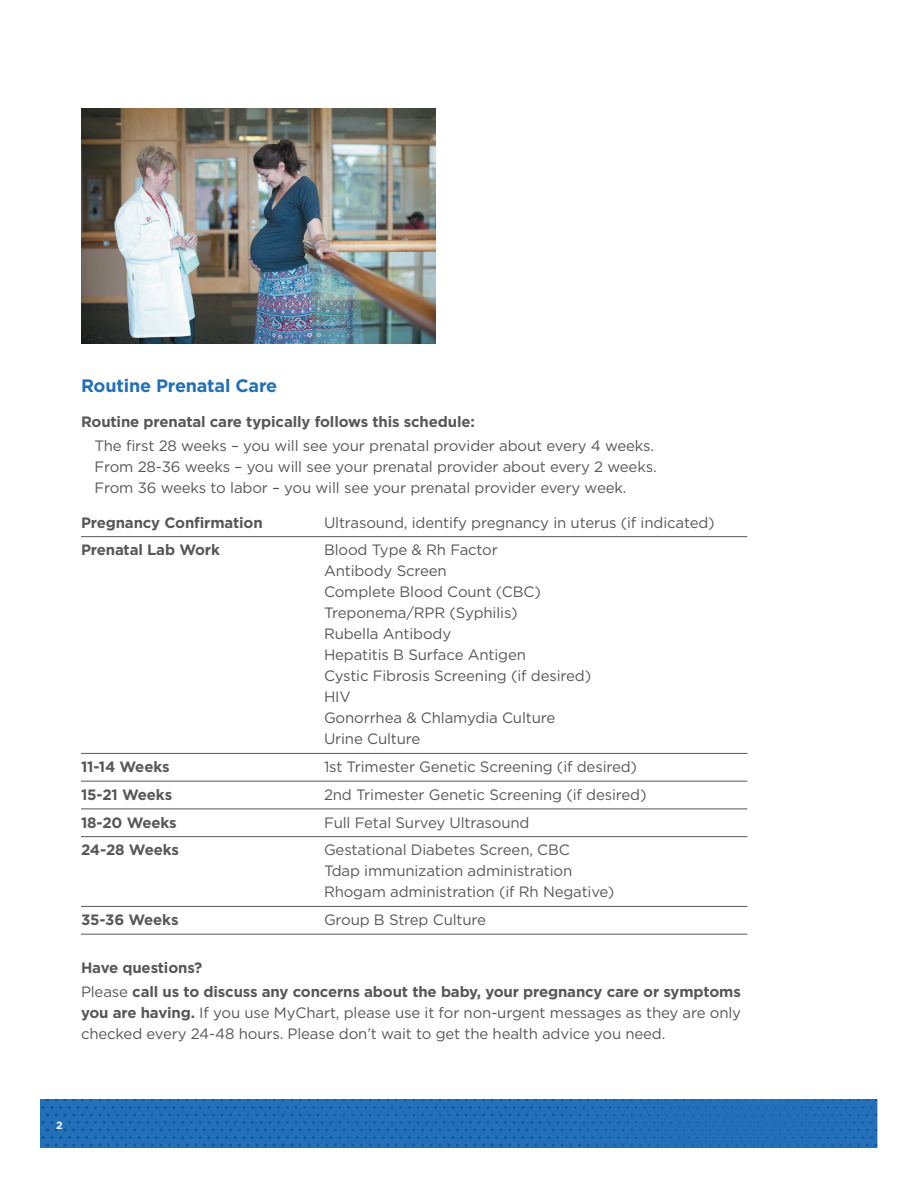
<style>
.page{position:relative;width:918px;height:1188px;background:#fff}
.page>*{position:absolute;margin:0;border:0;box-sizing:border-box;transform-origin:0 0}
.t1{font:700 18px "Gotham";letter-spacing:-.01em;color:#2370b9}
.t2{font:15px/21px "Gotham";letter-spacing:-.01em;color:#57585a}
.t3{font:700 15px/24.3px "Gotham";letter-spacing:-.01em;color:#57585a}
.t4{font:700 10.5px "Gotham";color:#fff}
.s1{font-weight:400}
.s2{font-weight:700}
</style>
<div class="page">
<svg style="left:40px;top:1099px;width:838px;height:49px;background:#216db7"></svg>
<hr style="left:81px;top:536px;width:666px;height:1px;background:#57585a">
<hr style="left:81px;top:753px;width:666px;height:1px;background:#57585a">
<hr style="left:81px;top:781px;width:666px;height:1px;background:#57585a">
<hr style="left:81px;top:809px;width:666px;height:1px;background:#57585a">
<hr style="left:81px;top:836px;width:666px;height:1px;background:#57585a">
<hr style="left:81px;top:906px;width:666px;height:1px;background:#57585a">
<hr style="left:81px;top:934px;width:666px;height:1px;background:#57585a">
<img style="left:82px;top:108px;width:353px;height:235px">
<p class="t1" style="left:81px;top:374px;width:198px">Routine Prenatal Care</p>
<p class="t3" style="left:81px;top:409px;width:395px">Routine prenatal care typically follows this schedule:</p>
<p class="t2" style="left:94px;top:435px;width:564px">The first 28 weeks – you will see your prenatal provider about every 4 weeks.<br>From 28-36 weeks – you will see your prenatal provider about every 2 weeks.<br>From 36 weeks to labor – you will see your prenatal provider every week.</p>
<p class="t3" style="left:81px;top:510px;width:183px">Pregnancy Confirmation</p>
<p class="t2" style="left:324px;top:512px;width:392px">Ultrasound, identify pregnancy in uterus (if indicated)</p>
<p class="t3" style="left:81px;top:538px;width:140px">Prenatal Lab Work</p>
<p class="t2" style="left:324px;top:539px;width:269px">Blood Type &amp; Rh Factor<br>Antibody Screen<br>Complete Blood Count (CBC)<br>Treponema/RPR (Syphilis)<br>Rubella Antibody<br>Hepatitis B Surface Antigen<br>Cystic Fibrosis Screening (if desired)<br>HIV<br>Gonorrhea &amp; Chlamydia Culture<br>Urine Culture</p>
<p class="t3" style="left:81px;top:755px;width:90px">11-14 Weeks</p>
<p class="t2" style="left:324px;top:756px;width:315px">1st Trimester Genetic Screening (if desired)</p>
<p class="t3" style="left:81px;top:782px;width:93px">15-21 Weeks</p>
<p class="t2" style="left:324px;top:784px;width:324px">2nd Trimester Genetic Screening (if desired)</p>
<p class="t3" style="left:81px;top:810px;width:97px">18-20 Weeks</p>
<p class="t2" style="left:324px;top:812px;width:207px">Full Fetal Survey Ultrasound</p>
<p class="t3" style="left:81px;top:838px;width:100px">24-28 Weeks</p>
<p class="t2" style="left:324px;top:839px;width:292px">Gestational Diabetes Screen, CBC<br>Tdap immunization administration<br>Rhogam administration (if Rh Negative)</p>
<p class="t3" style="left:81px;top:908px;width:99px">35-36 Weeks</p>
<p class="t2" style="left:324px;top:909px;width:164px">Group B Strep Culture</p>
<p class="t3" style="left:81px;top:956px;width:661px">Have questions?<br><span class="s1">Please</span> call us to discuss any concerns about the baby, your pregnancy care or symptoms</p>
<p class="t2" style="left:81px;top:1002px;width:662px"><span class="s2">you are having.</span> If you use MyChart, please use it for non-urgent messages as they are only checked every 24-48 hours. Please don’t wait to get the health advice you need.</p>
<p class="t4" style="left:56px;top:1119px;width:8px">2</p>
</div>
